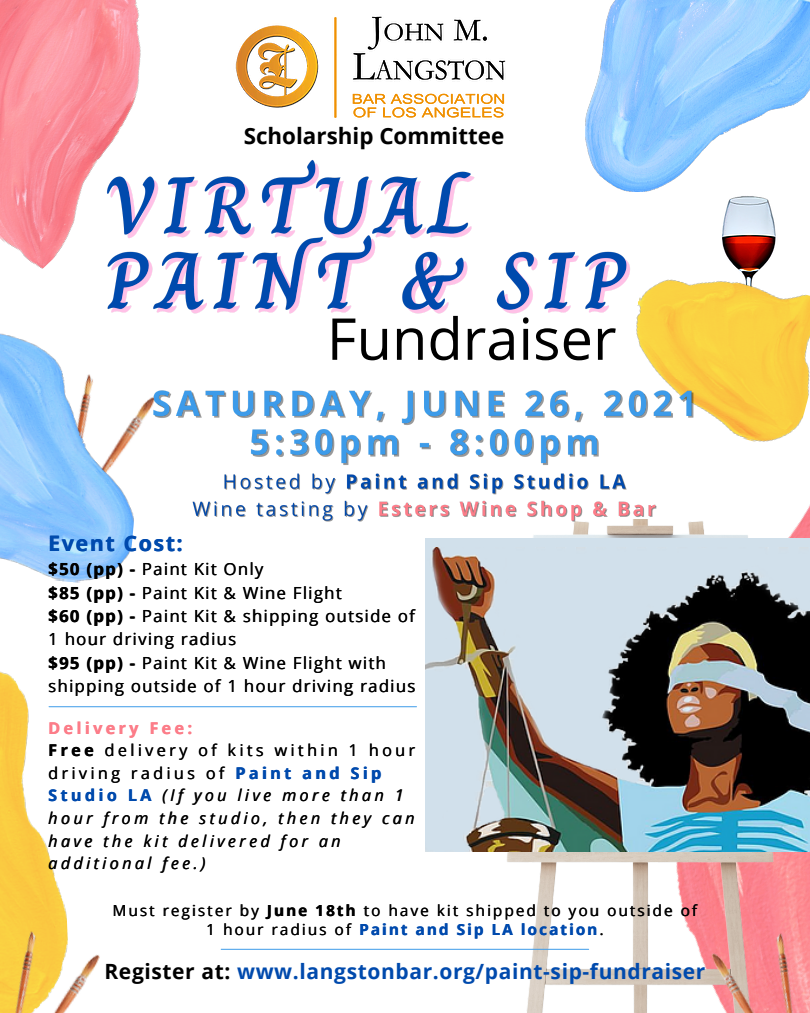
<style>
.page{position:relative;width:810px;height:1013px;background:#fff}
.page>*{position:absolute;margin:0;border:0;box-sizing:border-box;transform-origin:0 0}
.t1{font:57.8px "Open Sans";color:#000}
.t2{font:700 22.4px "Open Sans";color:#000}
.t3{font:700 21.3px "Open Sans";letter-spacing:.075em;color:#004aad}
.t4{font:700 21px "Open Sans";letter-spacing:.03em;color:#004aad}
.t5{font:16.7px/23.3px "Open Sans";letter-spacing:.08em;color:#000}
.t6{font:italic 16.2px/22.6px "Open Sans";letter-spacing:.205em;color:#000}
.t7{font:700 16.2px "Open Sans";letter-spacing:.205em;color:#fc7d89}
.t8{font:15.3px "Open Sans";letter-spacing:.135em;color:#000}
.t9{font:700 15.3px "Open Sans";letter-spacing:.135em;color:#004aad}
.s1{font-weight:700}
.s2{font-weight:700;font-style:normal}
.s3{font-style:normal}
.s4{font-weight:700;font-style:normal;color:#004aad}
.s5{font-weight:400;color:#000}
.s6{color:#000}
</style>
<div class="page">
<img style="left:425px;top:504px;width:385px;height:446px">
<img style="left:0;top:671px;width:73px;height:248px">
<img style="left:0;top:919px;width:100px;height:93px">
<img style="left:585px;top:0;width:225px;height:192px">
<img style="left:0;top:0;width:141px;height:269px">
<img style="left:0;top:333px;width:150px;height:250px">
<img style="left:722px;top:196px;width:54px;height:57px">
<img style="left:495px;top:519px;width:293px;height:493px">
<div style="left:425px;top:538px;width:385px;height:313px;background:#d1e0eb"></div>
<img style="left:425px;top:547px;width:385px;height:304px">
<img style="left:638px;top:253px;width:172px;height:189px">
<img style="left:704px;top:921px;width:106px;height:91px">
<img style="left:235px;top:16px;width:271px;height:102px">
<img style="left:152px;top:379px;width:551px;height:86px">
<img style="left:105px;top:144px;width:533px;height:204px">
<img style="left:193px;top:473px;width:467px;height:49px">
<hr style="left:49px;top:706px;width:368px;height:1px;background:#3d9be9">
<hr style="left:221px;top:948px;width:368px;height:1px;background:#3d9be9">
<p class="t2" style="left:244px;top:120px;width:262px">Scholarship Committee</p>
<p class="t1" style="left:327px;top:298px;width:291px">Fundraiser</p>
<p class="t3" style="left:49px;top:528px;width:136px">Event Cost:</p>
<p class="t5" style="left:49px;top:557px;width:217px"><span class="s1">$50 (pp) -</span> Paint Kit Only</p>
<p class="t5" style="left:49px;top:580px;width:295px"><span class="s1">$85 (pp) -</span> Paint Kit &amp; Wine Flight</p>
<p class="t5" style="left:49px;top:604px;width:368px"><span class="s1">$60 (pp) -</span> Paint Kit &amp; shipping outside of<br>1 hour driving radius</p>
<p class="t5" style="left:49px;top:650px;width:369px"><span class="s1">$95 (pp) -</span> Paint Kit &amp; Wine Flight with shipping outside of 1 hour driving radius</p>
<p class="t7" style="left:48px;top:716px;width:145px">Delivery Fee:</p>
<p class="t6" style="left:48px;top:738px;width:368px"><span class="s2">Free</span> <span class="s3">delivery of kits within 1 hour driving radius of</span> <span class="s4">Paint and Sip<br>Studio LA</span> (If you live more than 1 hour from the studio, then they can have the kit delivered for an additional fee.)</p>
<p class="t8" style="left:113px;top:900px;width:586px">Must register by <span class="s1">June 18th</span> to have kit shipped to you outside of</p>
<p class="t9" style="left:206px;top:918px;width:399px"><span class="s5">1 hour radius of</span> Paint and Sip LA location<span class="s5">.</span></p>
<p class="t4" style="left:105px;top:956px;width:602px"><span class="s6">Register at:</span> www.langstonbar.org/paint-sip-fundraiser</p>
</div>
